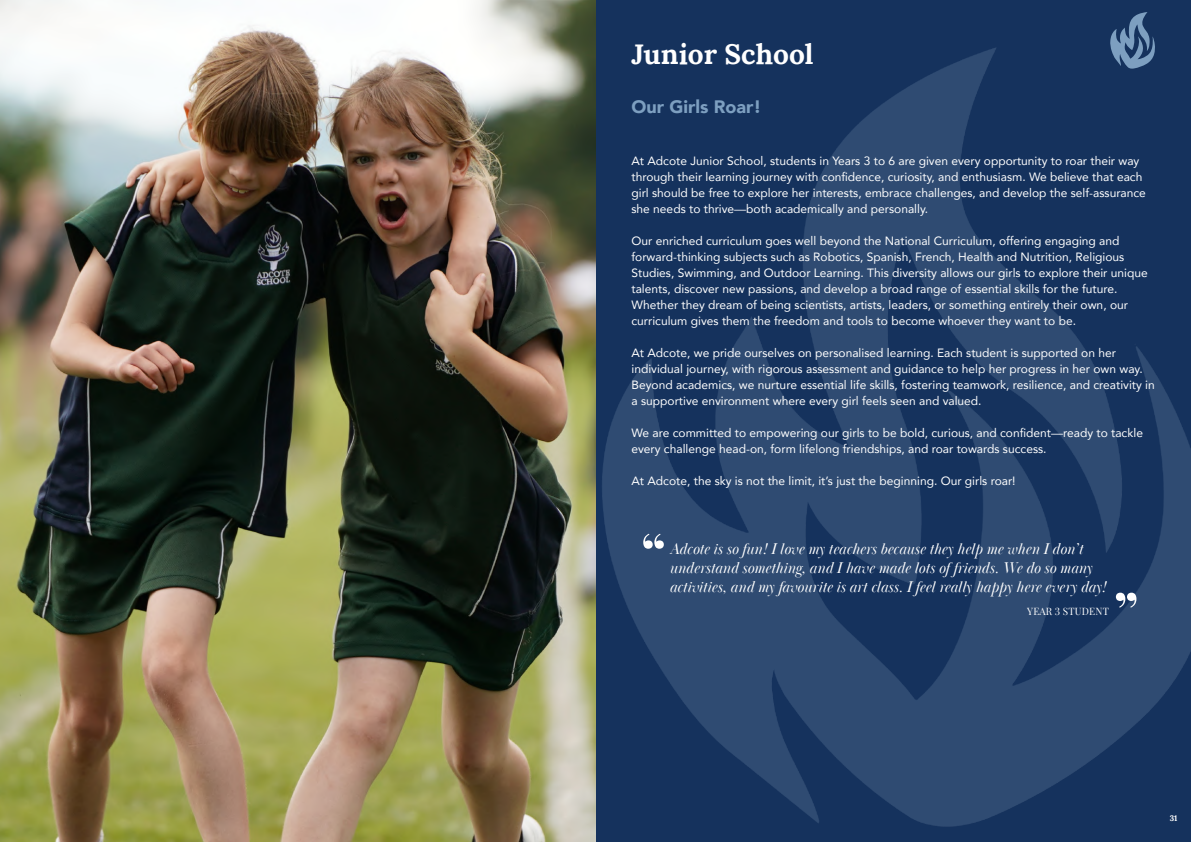
<style>
.page{position:relative;width:1191px;height:842px;background:#fff}
.page>*{position:absolute;margin:0;border:0;box-sizing:border-box;transform-origin:0 0}
.t1{font:700 54px "Playfair Display";color:#fff}
.t2{font:700 28px "Lora";color:#fff}
.t3{font:900 18px "Avenir";color:#7d9fc0}
.t4{font:italic 16px/19.2px "Baskerville Poster PT";color:#fff}
.t5{font:12px/16px "Avenir";color:#fff}
.t6{font:10px "Playfair Display";letter-spacing:.02em;color:#fff}
.t7{font:700 8px "Lora";color:#fff}
</style>
<div class="page">
<img style="left:0;top:0;width:1191px;height:842px">
<svg style="left:1110px;top:12px;width:45px;height:57px;background:#44638a"></svg>
<h2 class="t2" style="left:631px;top:31px;width:183px">Junior School</h2>
<h3 class="t3" style="left:631px;top:91px;width:131px">Our Girls Roar!</h3>
<p class="t5" style="left:631px;top:153px;width:516px">At Adcote Junior School, students in Years 3 to 6 are given every opportunity to roar their way through their learning journey with confidence, curiosity, and enthusiasm. We believe that each girl should be free to explore her interests, embrace challenges, and develop the self-assurance she needs to thrive—both academically and personally.</p>
<p class="t5" style="left:631px;top:233px;width:518px">Our enriched curriculum goes well beyond the National Curriculum, offering engaging and forward-thinking subjects such as Robotics, Spanish, French, Health and Nutrition, Religious Studies, Swimming, and Outdoor Learning. This diversity allows our girls to explore their unique talents, discover new passions, and develop a broad range of essential skills for the future.<br>Whether they dream of being scientists, artists, leaders, or something entirely their own, our curriculum gives them the freedom and tools to become whoever they want to be.</p>
<p class="t5" style="left:631px;top:345px;width:525px">At Adcote, we pride ourselves on personalised learning. Each student is supported on her individual journey, with rigorous assessment and guidance to help her progress in her own way.<br>Beyond academics, we nurture essential life skills, fostering teamwork, resilience, and creativity in a supportive environment where every girl feels seen and valued.</p>
<p class="t5" style="left:631px;top:425px;width:513px">We are committed to empowering our girls to be bold, curious, and confident—ready to tackle every challenge head-on, form lifelong friendships, and roar towards success.</p>
<p class="t5" style="left:631px;top:473px;width:385px">At Adcote, the sky is not the limit, it’s just the beginning. Our girls roar!</p>
<h1 class="t1" style="left:641px;top:510px;width:27px">“</h1>
<h3 class="t4" style="left:669px;top:540px;width:438px">Adcote is so fun! I love my teachers because they help me when I don’t understand something, and I have made lots of friends. We do so many activities, and my favourite is art class. I feel really happy here every day!</h3>
<h1 class="t1" style="left:1138px;top:631px;width:27px;rotate:-180deg">“</h1>
<p class="t6" style="left:1027px;top:603px;width:83px">YEAR 3 STUDENT</p>
<p class="t7" style="left:1169px;top:812px;width:9px">31</p>
</div>
